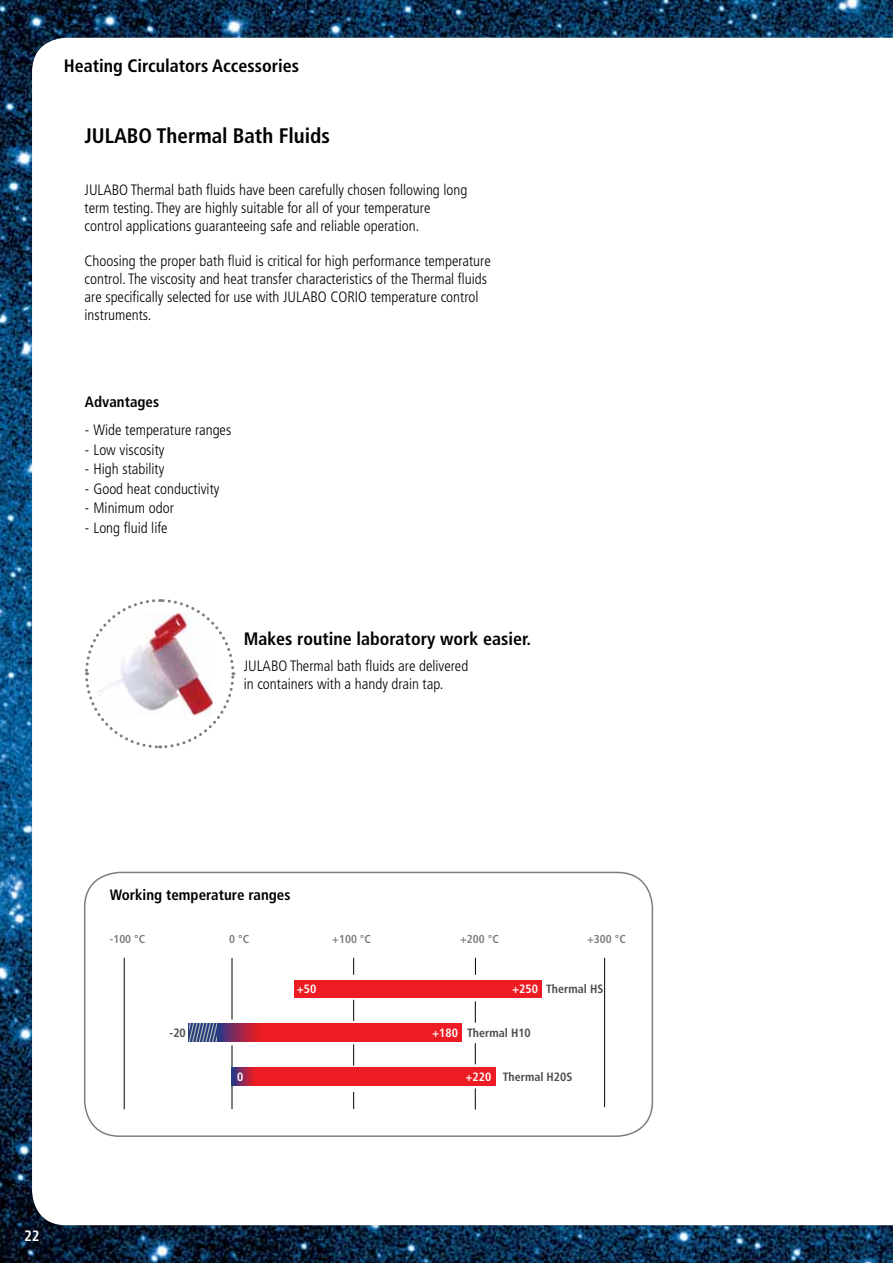
<style>
.page{position:relative;width:893px;height:1263px;background:#fff}
.page>*{position:absolute;margin:0;border:0;box-sizing:border-box;transform-origin:0 0}
.t1{font:700 condensed 21px "Frutiger LT Std";color:#040000}
.t2{font:700 condensed 18px "Frutiger LT Std";color:#040000}
.t3{font:300 condensed 15px/18px "Frutiger LT Std";color:#040000}
.t4{font:700 condensed 15px "Frutiger LT Std";color:#040000}
.t5{font:700 condensed 15px "Frutiger LT Std";color:#fff}
.t6{font:700 condensed 12px "Frutiger LT Std";color:#4a4d4e}
.t7{font:700 condensed 12px "Frutiger LT Std";color:#fff}
.t8{font:700 condensed 11.4px "Frutiger LT Std";color:#7a7e7f}
.s1{color:#fff}
</style>
<div class="page">
<img style="left:0;top:0;width:893px;height:1263px">
<svg style="left:83px;top:597px;width:153px;height:153px"></svg>
<div style="left:85px;top:872px;width:567px;height:264px;background:#fff;border-radius:35px"></div>
<div style="left:84px;top:872px;width:569px;height:265px;border:2px solid #7a7e7f;border-radius:35px"></div>
<svg style="left:475px;top:1043px;width:1px;height:21px"></svg>
<svg style="left:475px;top:1088px;width:1px;height:22px"></svg>
<svg style="left:475px;top:1001px;width:1px;height:22px"></svg>
<svg style="left:353px;top:958px;width:1px;height:17px"></svg>
<svg style="left:475px;top:958px;width:1px;height:17px"></svg>
<svg style="left:353px;top:1000px;width:1px;height:21px"></svg>
<svg style="left:353px;top:1044px;width:1px;height:22px"></svg>
<svg style="left:353px;top:1092px;width:1px;height:17px"></svg>
<hr style="left:232px;top:958px;width:1px;height:61px;background:#040000">
<hr style="left:232px;top:1045px;width:1px;height:64px;background:#040000">
<hr style="left:124px;top:958px;width:1px;height:151px;background:#040000">
<hr style="left:604px;top:958px;width:1px;height:149px;background:#040000">
<svg style="left:232px;top:1068px;width:264px;height:17px;background:#e41d28"></svg>
<svg style="left:216px;top:1024px;width:246px;height:17px;background:#db1e2c"></svg>
<div style="left:294px;top:980px;width:248px;height:17px;background:#ed1c24"></div>
<svg style="left:189px;top:1024px;width:27px;height:17px"></svg>
<p class="t2" style="left:64px;top:58px;width:237px">Heating Circulators Accessories</p>
<h1 class="t1" style="left:85px;top:127px;width:247px">JULABO Thermal Bath Fluids</h1>
<p class="t3" style="left:85px;top:182px;width:384px">JULABO Thermal bath fluids have been carefully chosen following long term testing. They are highly suitable for all of your temperature control applications guaranteeing safe and reliable operation.</p>
<p class="t3" style="left:85px;top:253px;width:408px">Choosing the proper bath fluid is critical for high performance temperature control. The viscosity and heat transfer characteristics of the Thermal fluids are specifically selected for use with JULABO CORIO temperature control instruments.</p>
<p class="t4" style="left:85px;top:396px;width:76px">Advantages</p>
<p class="t3" style="left:85px;top:422px;width:148px">- Wide temperature ranges</p>
<p class="t3" style="left:85px;top:441px;width:81px">- Low viscosity</p>
<p class="t3" style="left:85px;top:461px;width:81px">- High stability</p>
<p class="t3" style="left:85px;top:480px;width:136px">- Good heat conductivity</p>
<p class="t3" style="left:85px;top:500px;width:90px">- Minimum odor</p>
<p class="t3" style="left:85px;top:519px;width:84px">- Long fluid life</p>
<p class="t2" style="left:244px;top:631px;width:289px">Makes routine laboratory work easier.</p>
<p class="t3" style="left:244px;top:658px;width:226px">JULABO Thermal bath fluids are delivered in containers with a handy drain tap.</p>
<p class="t5" style="left:24px;top:1230px;width:17px">22</p>
<p class="t4" style="left:110px;top:888px;width:182px">Working temperature ranges</p>
<p class="t8" style="left:110px;top:934px;width:37px">-100 °C</p>
<p class="t8" style="left:229px;top:934px;width:21px">0 °C</p>
<p class="t8" style="left:332px;top:934px;width:40px">+100 °C</p>
<p class="t8" style="left:460px;top:934px;width:40px">+200 °C</p>
<p class="t8" style="left:587px;top:934px;width:40px">+300 °C</p>
<p class="t7" style="left:297px;top:984px;width:21px">+50</p>
<p class="t6" style="left:512px;top:984px;width:93px"><span class="s1">+250</span> Thermal HS</p>
<p class="t6" style="left:467px;top:1028px;width:65px">Thermal H10</p>
<p class="t6" style="left:503px;top:1072px;width:71px">Thermal H20S</p>
<p class="t6" style="left:170px;top:1027px;width:18px">-20</p>
<p class="t7" style="left:432px;top:1027px;width:27px">+180</p>
<p class="t7" style="left:237px;top:1072px;width:8px">0</p>
<p class="t7" style="left:465px;top:1072px;width:27px">+220</p>
</div>
